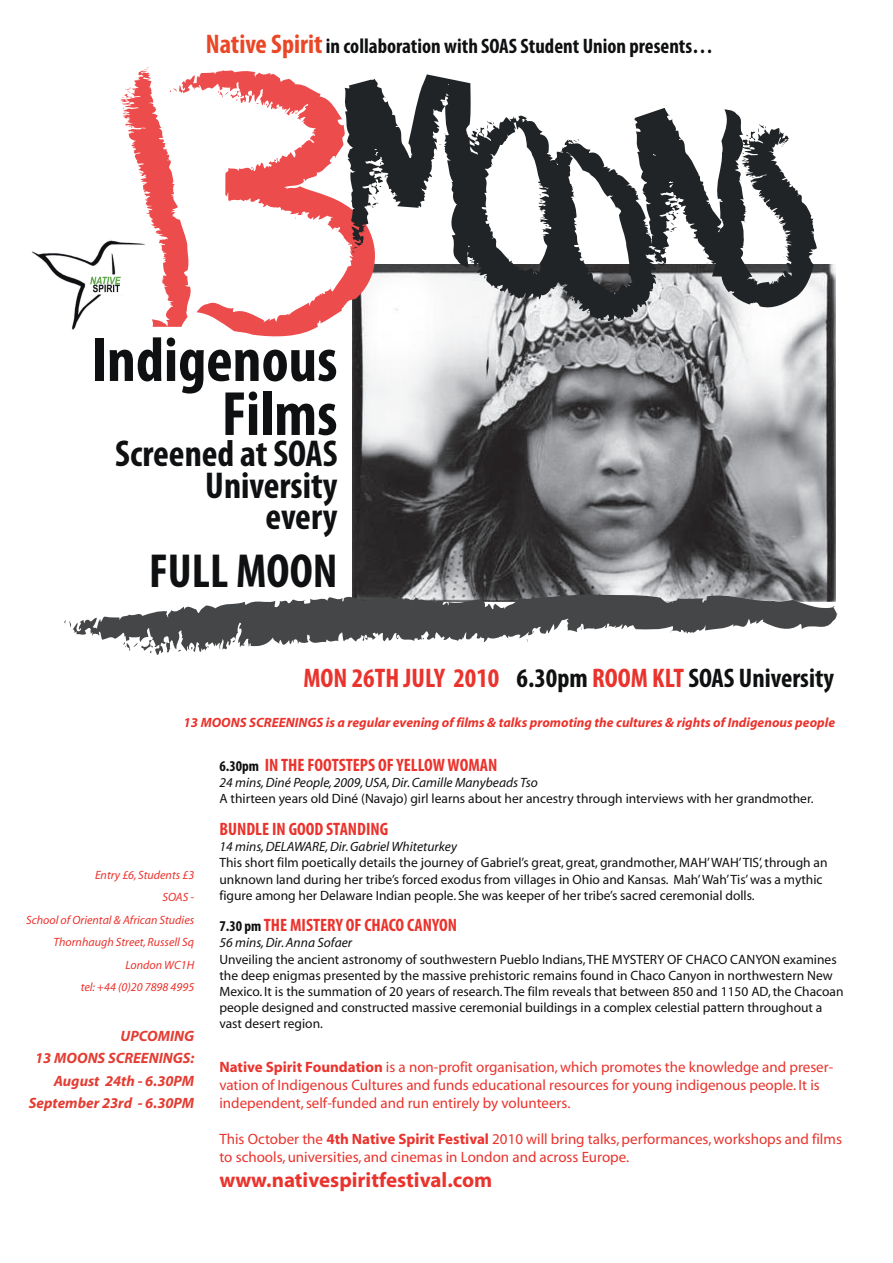
<style>
.page{position:relative;width:893px;height:1263px;background:#fff}
.page>*{position:absolute;margin:0;border:0;box-sizing:border-box;transform-origin:0 0}
.t1{font:700 condensed 63px/54px "Myriad Pro";color:#0f1011;text-align:right}
.t2{font:700 condensed 48px "Myriad Pro";color:#0f1011}
.t3{font:700 condensed 37.5px/31.5px "Myriad Pro";color:#0f1011;text-align:right}
.t4{font:700 condensed 27px "Myriad Pro";color:#ea332d}
.t5{font:700 condensed 21px "Myriad Pro";color:#0f1011}
.t6{font:700 21px "Myriad";color:#ea332d}
.t7{font:700 condensed 18px "Myriad Pro";color:#ea332d}
.t8{font:15px/18px "Myriad";color:#ea332d}
.t9{font:italic 700 15px/22.5px "Myriad";color:#e33d33;text-align:right}
.t10{font:13.5px/16.2px "Myriad";color:#0f1011}
.t11{font:italic 13.5px "Myriad";color:#0f1011}
.t12{font:italic 700 13.5px "Myriad";color:#ea332d}
.t13{font:italic 12px/22.5px "Myriad";color:#ea332d;text-align:right}
.s1{font-size:27px;color:#e94726}
.s2{color:#0f1011}
.s3{font-size:15px;color:#0f1011}
.s4{font-weight:700}
</style>
<div class="page">
<img style="left:352px;top:264px;width:483px;height:329px">
<img style="left:32px;top:240px;width:88px;height:90px">
<svg style="left:72px;top:593px;width:767px;height:62px;fill:#454647"></svg>
<svg style="left:64px;top:620px;width:7px;height:7px"></svg>
<svg style="left:133px;top:643px;width:5px;height:4px"></svg>
<svg style="left:150px;top:645px;width:3px;height:8px"></svg>
<svg style="left:178px;top:649px;width:3px;height:5px"></svg>
<svg style="left:210px;top:70px;width:166px;height:268px"></svg>
<svg style="left:120px;top:67px;width:90px;height:260px"></svg>
<svg style="left:236px;top:95px;width:3px;height:6px"></svg>
<svg style="left:319px;top:74px;width:498px;height:250px"></svg>
<svg style="left:486px;top:355px;width:3px;height:25px"></svg>
<h3 class="t5" style="left:206px;top:33px;width:509px"><span class="s1">Native Spirit</span> in collaboration with SOAS Student Union presents…</h3>
<h1 class="t1" style="left:91px;top:332px;width:248px">Indigenous<br>Films</h1>
<h3 class="t3" style="left:115px;top:437px;width:224px">Screened at SOAS<br>University<br>every</h3>
<h2 class="t2" style="left:149px;top:541px;width:190px">FULL MOON</h2>
<h3 class="t4" style="left:303px;top:661px;width:532px">MON 26TH JULY 2010 <span class="s2">6.30pm</span> ROOM KLT <span class="s2">SOAS University</span></h3>
<p class="t12" style="left:184px;top:715px;width:653px">13 MOONS SCREENINGS is a regular evening of films &amp; talks promoting the cultures &amp; rights of Indigenous people</p>
<h3 class="t7" style="left:219px;top:754px;width:280px"><span class="s3">6.30pm</span> IN THE FOOTSTEPS OF YELLOW WOMAN</h3>
<p class="t11" style="left:219px;top:776px;width:320px">24 mins, Diné People, 2009, USA, Dir. Camille Manybeads Tso</p>
<p class="t10" style="left:219px;top:791px;width:596px">A thirteen years old Diné (Navajo) girl learns about her ancestry through interviews with her grandmother.</p>
<h3 class="t7" style="left:219px;top:818px;width:170px">BUNDLE IN GOOD STANDING</h3>
<p class="t11" style="left:219px;top:840px;width:239px">14 mins, DELAWARE, Dir. Gabriel Whiteturkey</p>
<p class="t10" style="left:219px;top:855px;width:610px">This short film poetically details the journey of Gabriel’s great, great, grandmother, MAH’ WAH’ TIS’, through an unknown land during her tribe’s forced exodus from villages in Ohio and Kansas. Mah’ Wah’ Tis’ was a mythic figure among her Delaware Indian people. She was keeper of her tribe’s sacred ceremonial dolls.</p>
<h3 class="t7" style="left:219px;top:914px;width:239px"><span class="s3">7.30 pm</span> THE MISTERY OF CHACO CANYON</h3>
<p class="t11" style="left:219px;top:936px;width:134px">56 mins, Dir. Anna Sofaer</p>
<p class="t10" style="left:219px;top:952px;width:626px">Unveiling the ancient astronomy of southwestern Pueblo Indians, THE MYSTERY OF CHACO CANYON examines the deep enigmas presented by the massive prehistoric remains found in Chaco Canyon in northwestern New Mexico. It is the summation of 20 years of research. The film reveals that between 850 and 1150 AD, the Chacoan people designed and constructed massive ceremonial buildings in a complex celestial pattern throughout a vast desert region.</p>
<p class="t13" style="left:26px;top:864px;width:170px">Entry £6, Students £3<br>SOAS -<br>School of Oriental &amp; African Studies<br>Thornhaugh Street, Russell Sq<br>London WC1H<br>tel: +44 (0)20 7898 4995</p>
<p class="t9" style="left:29px;top:1025px;width:167px">UPCOMING<br>13 MOONS SCREENINGS:<br>August 24th - 6.30PM<br>September 23rd - 6.30PM</p>
<p class="t8" style="left:219px;top:1058px;width:615px"><span class="s4">Native Spirit Foundation</span> is a non-profit organisation, which promotes the knowledge and preser&shy;vation of Indigenous Cultures and funds educational resources for young indigenous people. It is independent, self-funded and run entirely by volunteers.</p>
<p class="t8" style="left:219px;top:1130px;width:624px">This October the <span class="s4">4th Native Spirit Festival</span> 2010 will bring talks, performances, workshops and films to schools, universities, and cinemas in London and across Europe.</p>
<h3 class="t6" style="left:219px;top:1169px;width:274px">www.nativespiritfestival.com</h3>
</div>
